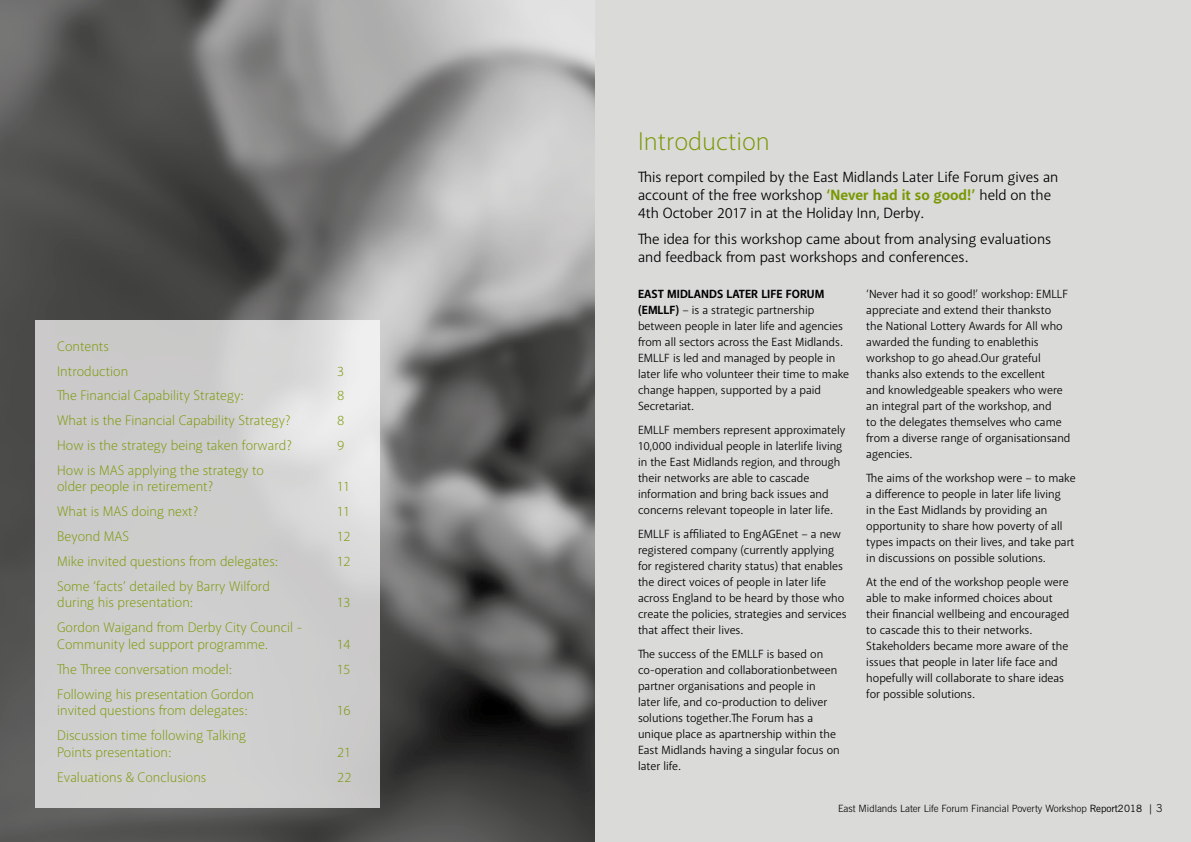
<style>
.page{position:relative;width:1191px;height:842px;background:#fff}
.page>*{position:absolute;margin:0;border:0;box-sizing:border-box;transform-origin:0 0}
.t1{font:300 26px "Akagi Pro";color:#789802}
.t2{font:15px/18px "Akagi Pro";color:#000}
.t3{font:300 14px/16.8px "Akagi Pro";color:#789802}
.t4{font:12px/16px "Akagi Pro";color:#000}
.t5{font:300 10px "News Gothic BT";color:#000}
.s1{font-weight:700;color:#789802}
.s2{font-weight:700}
.s3{font-weight:400}
.s4{font-size:11px}
</style>
<div class="page">
<img style="left:0;top:0;width:595px;height:842px">
<div style="left:595px;top:0;width:596px;height:842px;background:#dadad9"></div>
<img style="left:35px;top:321px;width:345px;height:486px">
<p class="t3" style="left:57px;top:334px;width:73px;line-height:24.8px">Contents<br>Introduction</p>
<p class="t3" style="left:337px;top:363px;width:9px">3</p>
<p class="t3" style="left:57px;top:387px;width:188px">The Financial Capability Strategy:</p>
<p class="t3" style="left:337px;top:387px;width:9px">8</p>
<p class="t3" style="left:57px;top:412px;width:235px">What is the Financial Capability Strategy?</p>
<p class="t3" style="left:337px;top:412px;width:9px">8</p>
<p class="t3" style="left:57px;top:437px;width:236px">How is the strategy being taken forward?</p>
<p class="t3" style="left:337px;top:437px;width:9px">9</p>
<p class="t3" style="left:57px;top:462px;width:208px">How is MAS applying the strategy to older people in retirement?</p>
<p class="t3" style="left:337px;top:479px;width:14px">11</p>
<p class="t3" style="left:57px;top:503px;width:142px">What is MAS doing next?</p>
<p class="t3" style="left:337px;top:503px;width:14px">11</p>
<p class="t3" style="left:57px;top:528px;width:73px">Beyond MAS</p>
<p class="t3" style="left:337px;top:528px;width:15px">12</p>
<p class="t3" style="left:57px;top:553px;width:222px">Mike invited questions from delegates:</p>
<p class="t3" style="left:337px;top:553px;width:15px">12</p>
<p class="t3" style="left:57px;top:578px;width:214px">Some ‘facts’ detailed by Barry Wilford during his presentation:</p>
<p class="t3" style="left:337px;top:594px;width:15px">13</p>
<p class="t3" style="left:57px;top:619px;width:246px">Gordon Waigand from Derby City Council -<br>Community led support programme.</p>
<p class="t3" style="left:337px;top:636px;width:15px">14</p>
<p class="t3" style="left:57px;top:661px;width:176px">The Three conversation model:</p>
<p class="t3" style="left:337px;top:661px;width:15px">15</p>
<p class="t3" style="left:57px;top:686px;width:198px">Following his presentation Gordon invited questions from delegates:</p>
<p class="t3" style="left:337px;top:702px;width:15px">16</p>
<p class="t3" style="left:57px;top:727px;width:190px">Discussion time following Talking<br>Points presentation:</p>
<p class="t3" style="left:337px;top:744px;width:15px">21</p>
<p class="t3" style="left:57px;top:769px;width:151px">Evaluations &amp; Conclusions</p>
<p class="t3" style="left:337px;top:769px;width:16px">22</p>
<h1 class="t1" style="left:638px;top:125px;width:133px">Introduction</h1>
<p class="t2" style="left:638px;top:168px;width:422px">This report compiled by the East Midlands Later Life Forum gives an account of the free workshop <span class="s1">‘Never had it so good!’</span> held on the<br>4th October 2017 in at the Holiday Inn, Derby.</p>
<p class="t2" style="left:638px;top:230px;width:415px">The idea for this workshop came about from analysing evaluations and feedback from past workshops and conferences.</p>
<p class="t4" style="left:638px;top:286px;width:213px"><span class="s2">EAST MIDLANDS LATER LIFE FORUM (EMLLF)</span> – is a strategic partnership between people in later life and agencies from all sectors across the East Midlands.<br>EMLLF is led and managed by people in later life who volunteer their time to make change happen, supported by a paid Secretariat.</p>
<p class="t4" style="left:638px;top:422px;width:209px">EMLLF members represent approximately 10,000 individual people in laterlife living in the East Midlands region, and through their networks are able to cascade information and bring back issues and concerns relevant topeople in later life.</p>
<p class="t4" style="left:638px;top:526px;width:210px">EMLLF is affiliated to EngAGEnet – a new registered company (currently applying for registered charity status) that enables the direct voices of people in later life across England to be heard by those who create the policies, strategies and services that affect their lives.</p>
<p class="t4" style="left:638px;top:646px;width:203px">The success of the EMLLF is based on co-operation and collaborationbetween partner organisations and people in later life, and co-production to deliver solutions together.The Forum has a unique place as apartnership within the East Midlands having a singular focus on later life.</p>
<p class="t4" style="left:866px;top:286px;width:206px">‘Never had it so good!’ workshop: EMLLF appreciate and extend their thanksto the National Lottery Awards for All who awarded the funding to enablethis workshop to go ahead.Our grateful thanks also extends to the excellent<br>and knowledgeable speakers who were an integral part of the workshop, and<br>to the delegates themselves who came from a diverse range of organisationsand agencies.</p>
<p class="t4" style="left:866px;top:470px;width:211px">The aims of the workshop were – to make a difference to people in later life living<br>in the East Midlands by providing an opportunity to share how poverty of all types impacts on their lives, and take part in discussions on possible solutions.</p>
<p class="t4" style="left:866px;top:574px;width:205px">At the end of the workshop people were able to make informed choices about their financial wellbeing and encouraged to cascade this to their networks.<br>Stakeholders became more aware of the issues that people in later life face and hopefully will collaborate to share ideas for possible solutions.</p>
<p class="t5" style="left:838px;top:802px;width:326px">East Midlands Later Life Forum Financial Poverty Workshop <span class="s3">Report2018 |</span> <span class="s4">3</span></p>
</div>
